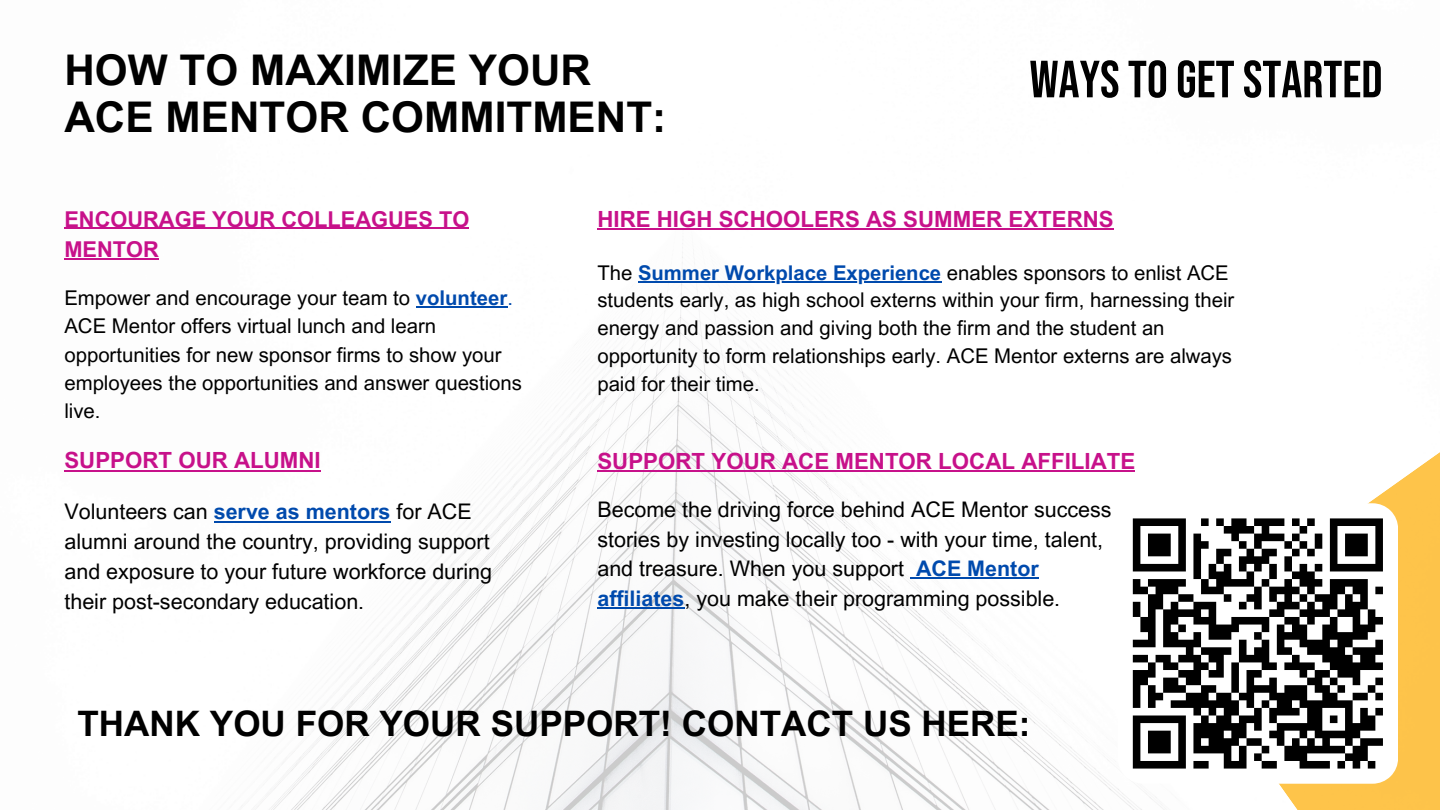
<style>
.page{position:relative;width:1440px;height:810px;background:#fff}
.page>*{position:absolute;margin:0;border:0;box-sizing:border-box;transform-origin:0 0}
.t1{font:52.2px "Bebas Neue";color:#000}
.t2{font:700 42.3px/46.5px "Arial MT Pro";color:#000}
.t3{font:700 35.1px "Arial MT Pro";color:#000}
.t4{font:700 22.3px "Arial MT Pro";color:#c7118a}
.t5{font:700 21.8px/30.5px "Arial MT Pro";color:#c7118a}
.t6{font:21.5px/30px "Arial MT Pro";color:#000}
.t7{font:20.3px/28.1px "Arial MT Pro";color:#000}
.s1{font-weight:700;color:#004aad}
.s2{color:#004aad}
</style>
<div class="page">
<img style="left:64px;top:227px;width:1098px;height:583px">
<hr style="left:214px;top:521px;width:177px;height:1px;background:#004aad">
<hr style="left:64px;top:470px;width:257px;height:1px;background:#c7118a">
<svg style="left:1279px;top:452px;width:161px;height:358px;fill:#fec44a"></svg>
<svg style="left:1118px;top:503px;width:280px;height:281px"></svg>
<svg style="left:1125px;top:515px;width:266px;height:257px"></svg>
<hr style="left:597px;top:471px;width:538px;height:1px;background:#c7118a">
<svg style="left:910px;top:577px;width:6px;height:2px"></svg>
<hr style="left:916px;top:577px;width:123px;height:2px;background:#004aad">
<hr style="left:597px;top:607px;width:88px;height:1px;background:#004aad">
<hr style="left:416px;top:307px;width:91px;height:1px;background:#004aad">
<hr style="left:64px;top:228px;width:405px;height:1px;background:#c7118a">
<hr style="left:64px;top:258px;width:95px;height:2px;background:#c7118a">
<hr style="left:638px;top:281px;width:303px;height:2px;background:#004aad">
<hr style="left:597px;top:228px;width:517px;height:2px;background:#c7118a">
<h1 class="t2" style="left:64px;top:52px;width:603px">HOW TO MAXIMIZE YOUR<br>ACE MENTOR COMMITMENT:</h1>
<h4 class="t1" style="left:1029px;top:50px;width:355px">WAYS TO GET STARTED</h4>
<h4 class="t5" style="left:64px;top:206px;width:406px">ENCOURAGE YOUR COLLEAGUES TO<br>MENTOR</h4>
<h4 class="t7" style="left:64px;top:287px;width:459px">Empower and encourage your team to <span class="s1">volunteer</span><span class="s2">.<br></span>ACE Mentor offers virtual lunch and learn opportunities for new sponsor firms to show your employees the opportunities and answer questions live.</h4>
<h2 class="t4" style="left:64px;top:452px;width:258px">SUPPORT OUR ALUMNI</h2>
<p class="t6" style="left:64px;top:499px;width:429px">Volunteers can <span class="s1">serve as mentors</span> for ACE alumni around the country, providing support and exposure to your future workforce during their post-secondary education.</p>
<h3 class="t4" style="left:597px;top:210px;width:518px">HIRE HIGH SCHOOLERS AS SUMMER EXTERNS</h3>
<p class="t7" style="left:597px;top:261px;width:633px">The <span class="s1">Summer Workplace Experience</span> enables sponsors to enlist ACE</p>
<p class="t7" style="left:597px;top:289px;width:638px;line-height:27.8px">students early, as high school externs within your firm, harnessing their energy and passion and giving both the firm and the student an opportunity to form relationships early. ACE Mentor externs are always paid for their time.</p>
<p class="t4" style="left:597px;top:453px;width:539px">SUPPORT YOUR ACE MENTOR LOCAL AFFILIATE</p>
<h4 class="t6" style="left:597px;top:497px;width:516px;line-height:29.6px">Become the driving force behind ACE Mentor success stories by investing locally too - with your time, talent, and treasure. When you support <span class="s1">ACE Mentor affiliates</span>, you make their programming possible.</h4>
<p class="t3" style="left:77px;top:710px;width:955px">THANK YOU FOR YOUR SUPPORT! CONTACT US HERE:</p>
</div>
